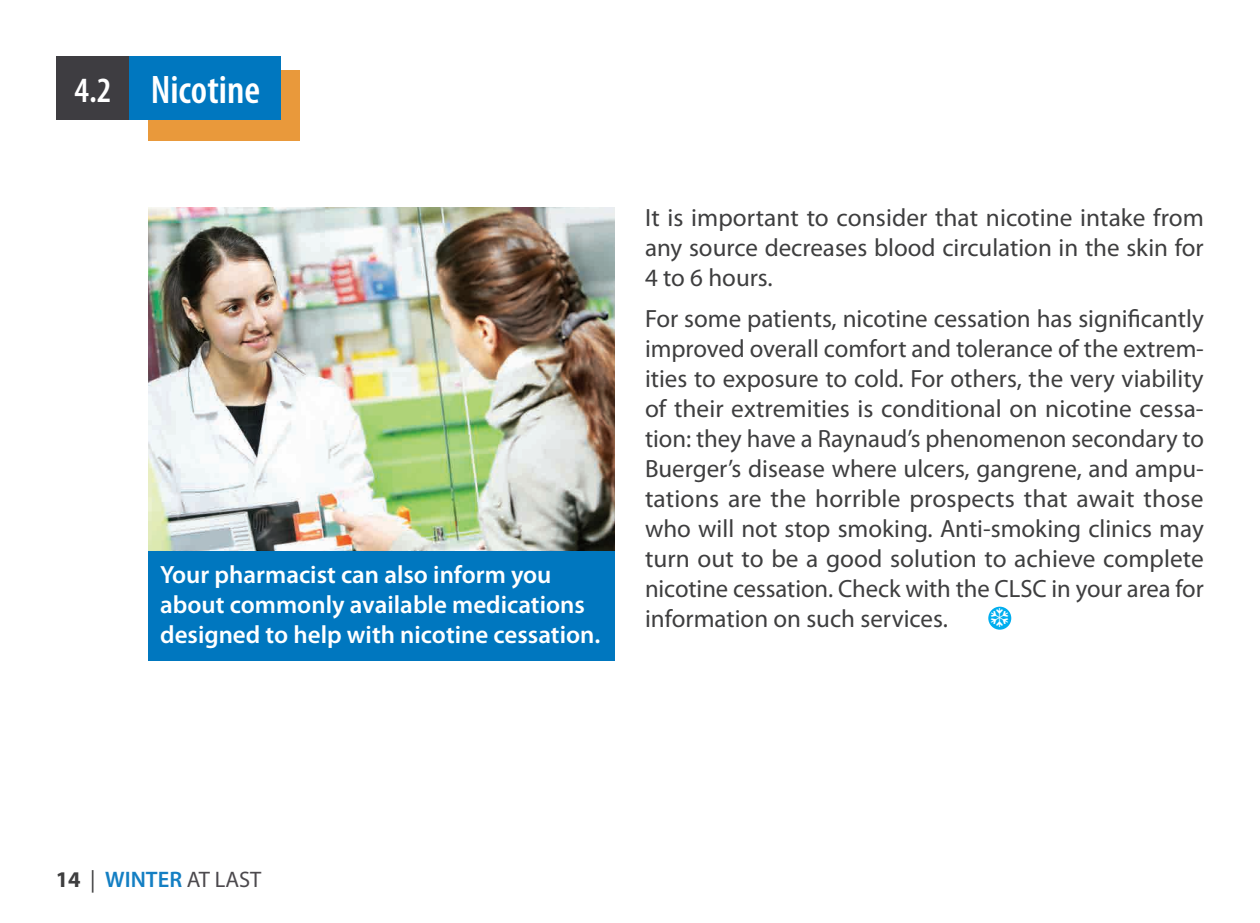
<style>
.page{position:relative;width:1260px;height:923px;background:#fff}
.page>*{position:absolute;margin:0;border:0;box-sizing:border-box;transform-origin:0 0}
.TABLE_CONTENTS_TITRE{font:600 condensed 40px "Myriad Pro";color:#fff}
.TABLE_CONTENTS_TITRE-2{font:600 condensed 35.5px "Myriad Pro";color:#fff}
.texte{font:25px/30px "Myriad Pro";color:#3e3e3f;text-align:justify}
.texte-2{font:600 25px/30px "Myriad Pro";color:#fff}
.texte_indent{font:600 22.5px "Myriad Pro";color:#147fc3}
.s1{font-weight:700;color:#3e3e3f}
.s2{font-weight:400;color:#3e3e3f}
.s3{font-weight:400;color:#4c494d}
</style>
<div class="page">
<div style="left:148px;top:550px;width:467px;height:110px;background:#0077bf"></div>
<div style="left:56px;top:56px;width:74px;height:64px;background:#3e3d41"></div>
<div style="left:148px;top:70px;width:152px;height:71px;background:#e9993b"></div>
<div style="left:130px;top:56px;width:151px;height:64px;background:#0077bf"></div>
<img style="left:148px;top:207px;width:467px;height:343px">
<svg style="left:988px;top:606px;width:23px;height:23px"></svg>
<svg style="left:991px;top:608px;width:17px;height:19px"></svg>
<p class="TABLE_CONTENTS_TITRE-2" style="left:75px;top:68px;width:38px">4.2</p>
<p class="TABLE_CONTENTS_TITRE" style="left:151px;top:65px;width:111px">Nicotine</p>
<p class="texte-2" style="left:160px;top:559px;width:442px">Your pharmacist can also inform you about commonly available medications designed to help with nicotine cessation.</p>
<p class="texte" style="left:645px;top:202px;width:560px">It is important to consider that nicotine intake from any source decreases blood circulation in the skin for 4 to 6 hours.</p>
<p class="texte" style="left:645px;top:303px;width:561px">For some patients, nicotine cessation has significantly improved overall comfort and tolerance of the extrem&shy;ities to exposure to cold. For others, the very viability of their extremities is conditional on nicotine cessa&shy;tion: they have a Raynaud’s phenomenon secondary to Buerger’s disease where ulcers, gangrene, and ampu&shy;tations are the horrible prospects that await those who will not stop smoking. Anti-smoking clinics may turn out to be a good solution to achieve complete nicotine cessation. Check with the CLSC in your area for information on such services.</p>
<p class="texte_indent" style="left:56px;top:865px;width:207px"><span class="s1">14</span> <span class="s2">|</span> WINTER <span class="s3">AT LAST</span></p>
</div>
